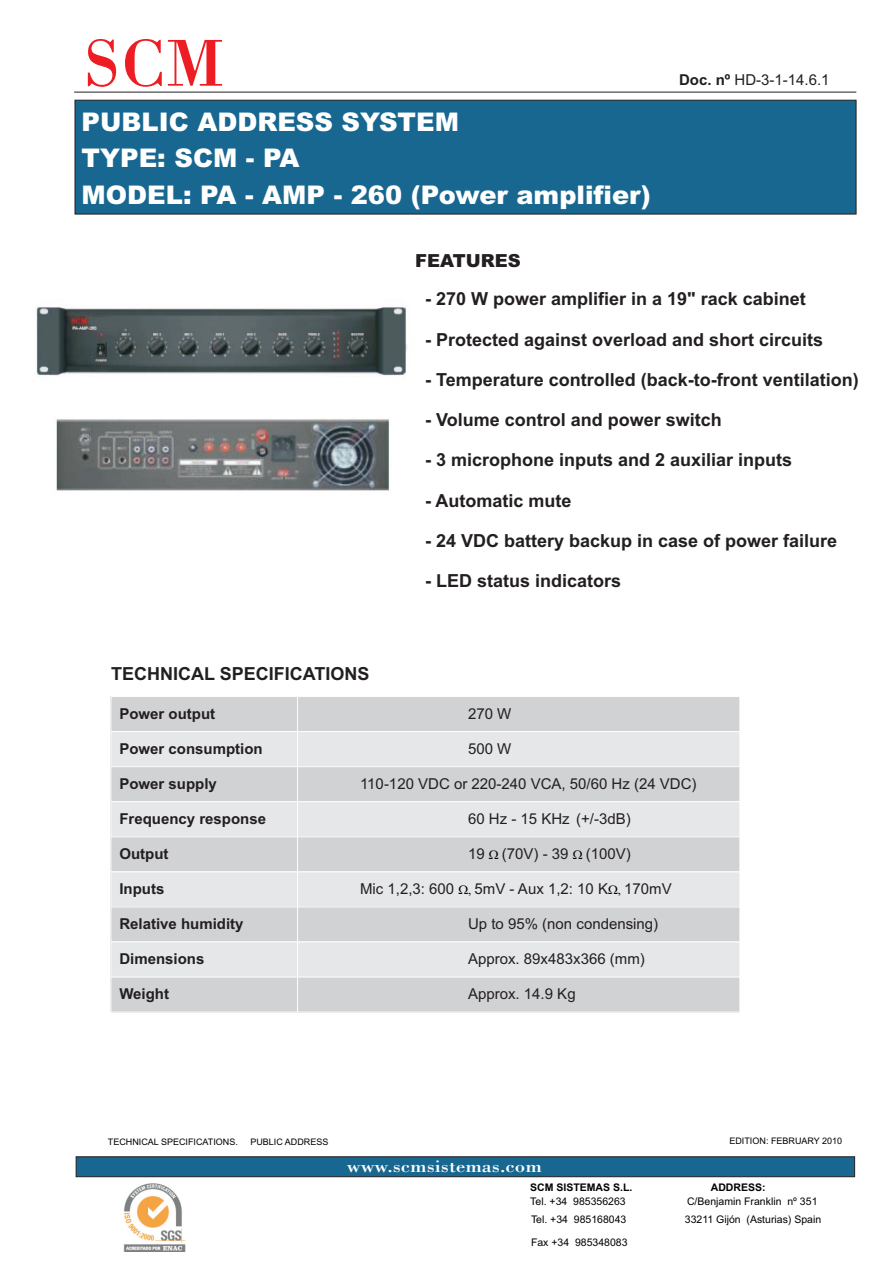
<style>
.page{position:relative;width:893px;height:1263px;background:#fff}
.page>*{position:absolute;margin:0;border:0;box-sizing:border-box;transform-origin:0 0}
.t1{font:68.55px "Bodoni BT";color:#ee1d23}
.t2{font:900 25.65px/36.3px "Arial";color:#fff}
.t3{font:700 18px "Arial";color:#231f20}
.t4{font:18px "Bodoni BT";color:#fff;scale:1.18 1}
.t5{font:900 18px "Arial";color:#231f20}
.t6{font:15px "Arial";color:#231f20}
.t7{font:700 15px "Arial";color:#231f20}
.t8{font:10.5px "Arial";color:#010202}
.t9{font:700 10.5px "Arial";color:#010202}
.t10{font:9px "Arial";color:#010202}
.s1{font-weight:700}
</style>
<div class="page">
<img style="left:123px;top:1183px;width:63px;height:68px">
<svg style="left:76px;top:1156px;width:779px;height:21px"></svg>
<div style="left:75px;top:100px;width:781px;height:114px;background:#176790"></div>
<hr style="left:74px;top:92px;width:782px;height:1px;background:#231f20">
<div style="left:111px;top:696px;width:187px;height:36px;background:#d1d2d4"></div>
<div style="left:298px;top:696px;width:442px;height:36px;background:#d1d2d4"></div>
<div style="left:111px;top:732px;width:187px;height:35px;background:#e6e7e9"></div>
<div style="left:298px;top:732px;width:442px;height:35px;background:#e6e7e9"></div>
<div style="left:111px;top:767px;width:187px;height:35px;background:#d1d2d4"></div>
<div style="left:298px;top:767px;width:442px;height:35px;background:#d1d2d4"></div>
<div style="left:111px;top:802px;width:187px;height:35px;background:#e6e7e9"></div>
<div style="left:298px;top:802px;width:442px;height:35px;background:#e6e7e9"></div>
<div style="left:111px;top:837px;width:187px;height:35px;background:#d1d2d4"></div>
<div style="left:298px;top:837px;width:442px;height:35px;background:#d1d2d4"></div>
<div style="left:111px;top:872px;width:187px;height:35px;background:#e6e7e9"></div>
<div style="left:298px;top:872px;width:442px;height:35px;background:#e6e7e9"></div>
<div style="left:111px;top:907px;width:187px;height:35px;background:#d1d2d4"></div>
<div style="left:298px;top:907px;width:442px;height:35px;background:#d1d2d4"></div>
<div style="left:111px;top:942px;width:187px;height:35px;background:#e6e7e9"></div>
<div style="left:298px;top:942px;width:442px;height:35px;background:#e6e7e9"></div>
<div style="left:111px;top:977px;width:187px;height:35px;background:#d1d2d4"></div>
<div style="left:298px;top:977px;width:442px;height:35px;background:#d1d2d4"></div>
<hr style="left:111px;top:696px;width:1px;height:316px;background:#fff">
<hr style="left:297px;top:696px;width:1px;height:316px;background:#fff">
<hr style="left:111px;top:977px;width:629px;height:1px;background:#fff">
<hr style="left:111px;top:942px;width:629px;height:1px;background:#fff">
<hr style="left:111px;top:907px;width:629px;height:1px;background:#fff">
<hr style="left:111px;top:871px;width:629px;height:1px;background:#fff">
<hr style="left:111px;top:836px;width:629px;height:1px;background:#fff">
<hr style="left:111px;top:801px;width:629px;height:1px;background:#fff">
<hr style="left:111px;top:766px;width:629px;height:1px;background:#fff">
<hr style="left:111px;top:731px;width:629px;height:1px;background:#fff">
<hr style="left:111px;top:696px;width:629px;height:1px;background:#fff">
<img style="left:36px;top:307px;width:372px;height:184px">
<p class="t1" style="left:83px;top:34px;width:142px">SCM</p>
<p class="t2" style="left:82px;top:106px;width:571px">PUBLIC ADDRESS SYSTEM<br>TYPE: SCM - PA<br>MODEL: PA - AMP - 260 (Power amplifier)</p>
<p class="t6" style="left:679px;top:74px;width:152px"><span class="s1">Doc. nº</span> HD-3-1-14.6.1</p>
<p class="t5" style="left:415px;top:254px;width:107px">FEATURES</p>
<p class="t3" style="left:425px;top:292px;width:382px">- 270 W power amplifier in a 19" rack cabinet</p>
<p class="t3" style="left:425px;top:333px;width:400px">- Protected against overload and short circuits</p>
<p class="t3" style="left:425px;top:373px;width:435px">- Temperature controlled (back-to-front ventilation)</p>
<p class="t3" style="left:425px;top:413px;width:298px">- Volume control and power switch</p>
<p class="t3" style="left:425px;top:453px;width:369px">- 3 microphone inputs and 2 auxiliar inputs</p>
<p class="t3" style="left:425px;top:493px;width:148px">- Automatic mute</p>
<p class="t3" style="left:425px;top:534px;width:414px">- 24 VDC battery backup in case of power failure</p>
<p class="t3" style="left:425px;top:574px;width:198px">- LED status indicators</p>
<p class="t3" style="left:111px;top:667px;width:260px">TECHNICAL SPECIFICATIONS</p>
<p class="t7" style="left:119px;top:708px;width:97px">Power output</p>
<p class="t6" style="left:468px;top:708px;width:45px">270 W</p>
<p class="t7" style="left:119px;top:743px;width:145px">Power consumption</p>
<p class="t6" style="left:468px;top:743px;width:45px">500 W</p>
<p class="t7" style="left:119px;top:778px;width:99px">Power supply</p>
<p class="t6" style="left:360px;top:778px;width:338px">110-120 VDC or 220-240 VCA, 50/60 Hz (24 VDC)</p>
<p class="t7" style="left:119px;top:813px;width:148px">Frequency response</p>
<p class="t6" style="left:468px;top:813px;width:164px">60 Hz - 15 KHz (+/-3dB)</p>
<p class="t7" style="left:119px;top:848px;width:51px">Output</p>
<p class="t6" style="left:468px;top:848px;width:164px">19 (70V) - 39 (100V)</p>
<p class="t7" style="left:119px;top:883px;width:46px">Inputs</p>
<p class="t6" style="left:360px;top:883px;width:96px">Mic 1,2,3: 600</p>
<p class="t6" style="left:475px;top:883px;width:199px">5mV - Aux 1,2: 10 K 170mV</p>
<p class="t7" style="left:119px;top:918px;width:126px">Relative humidity</p>
<p class="t6" style="left:468px;top:918px;width:192px">Up to 95% (non condensing)</p>
<p class="t7" style="left:119px;top:953px;width:87px">Dimensions</p>
<p class="t6" style="left:468px;top:953px;width:178px">Approx. 89x483x366 (mm)</p>
<p class="t7" style="left:119px;top:988px;width:51px">Weight</p>
<p class="t6" style="left:468px;top:988px;width:109px">Approx. 14.9 Kg</p>
<p class="t10" style="left:108px;top:1138px;width:132px">TECHNICAL SPECIFICATIONS.</p>
<p class="t10" style="left:250px;top:1138px;width:80px">PUBLIC ADDRESS</p>
<p class="t10" style="left:729px;top:1138px;width:114px">EDITION: FEBRUARY 2010</p>
<p class="t4" style="left:347px;top:1158px;width:167px">www.scmsistemas.com</p>
<p class="t9" style="left:530px;top:1183px;width:104px">SCM SISTEMAS S.L.</p>
<p class="t9" style="left:711px;top:1183px;width:56px">ADDRESS:</p>
<p class="t8" style="left:530px;top:1197px;width:97px">Tel. +34 985356263</p>
<p class="t8" style="left:687px;top:1197px;width:132px">C/Benjamin Franklin nº 351</p>
<p class="t8" style="left:531px;top:1215px;width:97px">Tel. +34 985168043</p>
<p class="t8" style="left:685px;top:1215px;width:138px">33211 Gijón (Asturias) Spain</p>
<p class="t8" style="left:531px;top:1239px;width:98px">Fax +34 985348083</p>
</div>
